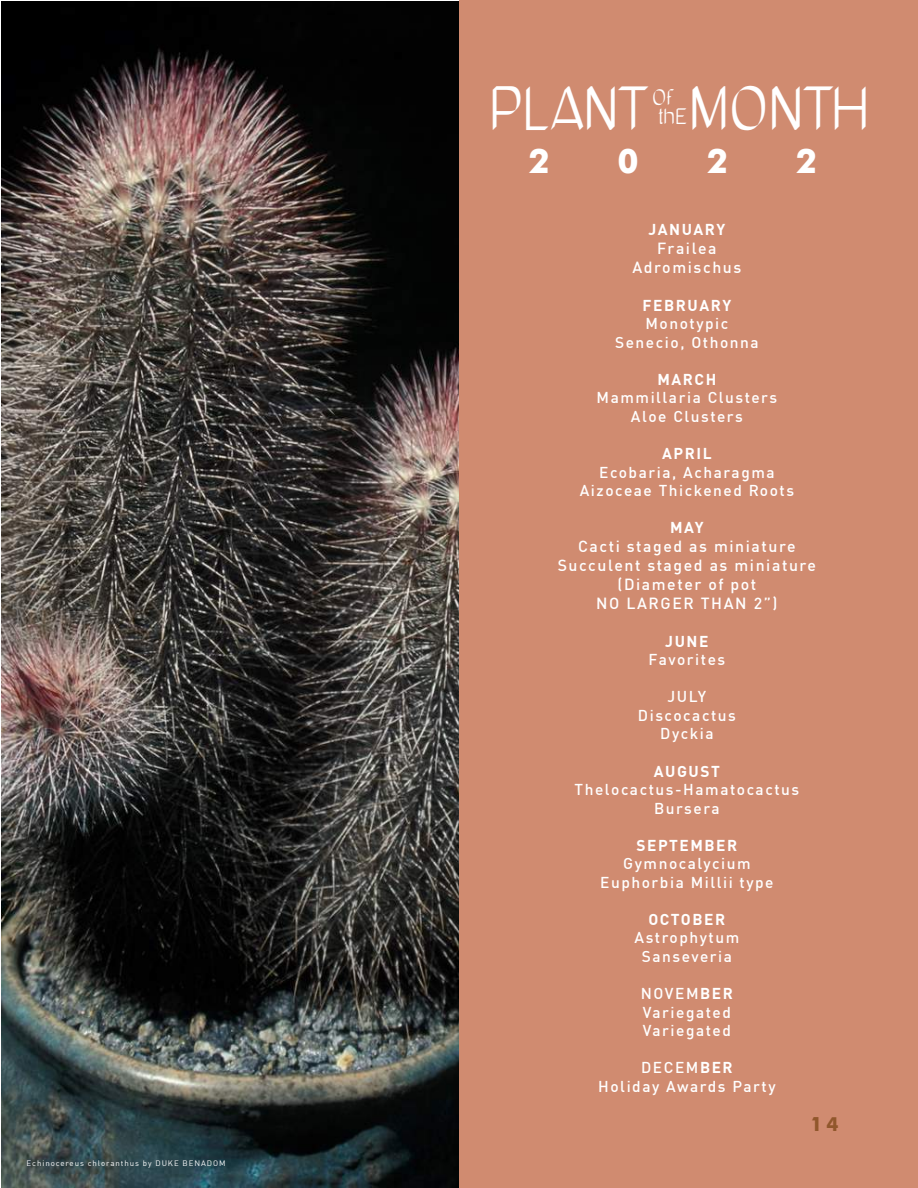
<style>
.page{position:relative;width:918px;height:1188px;background:#fff}
.page>*{position:absolute;margin:0;border:0;box-sizing:border-box;transform-origin:0 0}
.t1{font:49.05px "Se NSKYDEMO";color:#fff}
.t2{font:700 33.9px "Futura";color:#fff}
.t3{font:700 19.35px "Futura";color:#91572c}
.t4{font:17.7px/18.5px "Se NSKYDEMO";color:#fff}
.t5{font:500 15.75px/19px "Adihaus DIN";letter-spacing:.1em;color:#fff;text-align:center}
.t6{font:500 15.45px/18.6px "Adihaus DIN";letter-spacing:.1em;color:#fff;text-align:center}
.t7{font:700 15.45px "Adihaus DIN";letter-spacing:.1em;color:#fff}
.t8{font:7.8px "Adihaus DIN";letter-spacing:.12em;color:#fff}
.s1{font-weight:700}
</style>
<div class="page">
<div style="left:459px;top:0;width:459px;height:1188px;background:#d08b70"></div>
<img style="left:2px;top:1px;width:457px;height:1187px">
<p class="t8" style="left:27px;top:1158px;width:200px">Echinocereus chloranthus by DUKE BENADOM</p>
<h1 class="t1" style="left:490px;top:83px;width:378px">PLANT MONTH</h1>
<h2 class="t2" style="left:529px;top:136px;width:23px">2</h2>
<h2 class="t2" style="left:618px;top:136px;width:23px">0</h2>
<h2 class="t2" style="left:707px;top:136px;width:23px">2</h2>
<h2 class="t2" style="left:796px;top:136px;width:23px">2</h2>
<p class="t4" style="left:653px;top:90px;width:36px">of the</p>
<p class="t7" style="left:648px;top:217px;width:78px">JANUARY</p>
<p class="t5" style="left:632px;top:237px;width:110px">Frailea<br>Adromischus</p>
<p class="t7" style="left:643px;top:292px;width:90px">FEBRUARY</p>
<p class="t6" style="left:615px;top:313px;width:145px">Monotypic<br>Senecio, Othonna</p>
<p class="t7" style="left:657px;top:366px;width:60px">MARCH</p>
<p class="t6" style="left:597px;top:387px;width:182px">Mammillaria Clusters<br>Aloe Clusters</p>
<p class="t7" style="left:662px;top:441px;width:51px">APRIL</p>
<p class="t6" style="left:580px;top:461px;width:216px">Ecobaria, Acharagma<br>Aizoceae Thickened Roots</p>
<p class="t7" style="left:670px;top:515px;width:35px">MAY</p>
<p class="t5" style="left:558px;top:535px;width:260px">Cacti staged as miniature<br>Succulent staged as miniature (Diameter of pot<br>NO LARGER THAN 2”)</p>
<p class="t7" style="left:665px;top:628px;width:45px">JUNE</p>
<p class="t6" style="left:649px;top:649px;width:78px">Favorites</p>
<p class="t6" style="left:638px;top:686px;width:99px">JULY<br>Discocactus<br>Dyckia</p>
<p class="t7" style="left:654px;top:758px;width:68px">AUGUST</p>
<p class="t6" style="left:575px;top:778px;width:226px">Thelocactus-Hamatocactus<br>Bursera</p>
<p class="t7" style="left:637px;top:832px;width:102px">SEPTEMBER</p>
<p class="t6" style="left:600px;top:853px;width:175px">Gymnocalycium<br>Euphorbia Millii type</p>
<p class="t7" style="left:649px;top:906px;width:78px">OCTOBER</p>
<p class="t6" style="left:635px;top:927px;width:106px">Astrophytum<br>Sanseveria</p>
<p class="t6" style="left:641px;top:982px;width:94px;text-align:left">NOVEM<span class="s1">BER<br></span>Variegated<br>Variegated</p>
<p class="t6" style="left:598px;top:1057px;width:179px">DECEM<span class="s1">BER<br></span>Holiday Awards Party</p>
<p class="t3" style="left:810px;top:1110px;width:30px">14</p>
</div>
